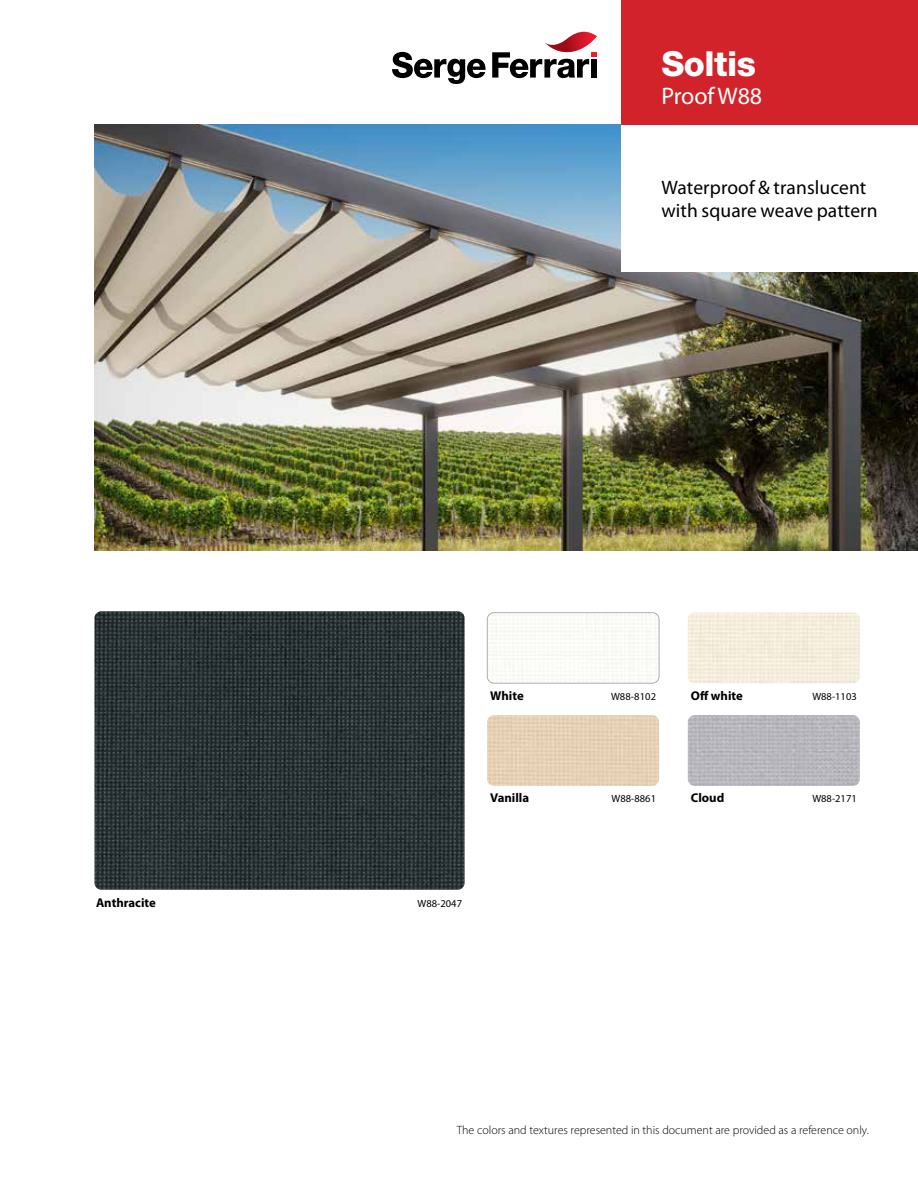
<style>
.page{position:relative;width:918px;height:1188px;background:#fff}
.page>*{position:absolute;margin:0;border:0;box-sizing:border-box;transform-origin:0 0}
.t1{font:800 34.5px "Helvetica Neue LT Std";letter-spacing:-.015em;color:#fff}
.t2{font:24px "Myriad Pro";letter-spacing:-.005em;color:#fff}
.t3{font:19.5px/22.5px "Myriad Pro";letter-spacing:.005em;color:#000}
.t4{font:700 12.75px "Myriad Pro";color:#000}
.t5{font:300 12px "Myriad Pro";color:#000}
.t6{font:10.5px "Myriad Pro";color:#000}
</style>
<div class="page">
<img style="left:487px;top:613px;width:172px;height:70px">
<div style="left:487px;top:613px;width:172px;height:70px;border:1px solid #abafae;border-radius:7px"></div>
<div style="left:688px;top:612px;width:172px;height:71px;background:#f4eddc"></div>
<img style="left:487px;top:715px;width:172px;height:71px">
<img style="left:688px;top:715px;width:172px;height:71px">
<img style="left:94px;top:611px;width:371px;height:279px">
<img style="left:94px;top:125px;width:824px;height:425px">
<svg style="left:392px;top:52px;width:94px;height:32px"></svg>
<svg style="left:492px;top:32px;width:105px;height:46px"></svg>
<div style="left:621px;top:124px;width:297px;height:148px;background:#fff"></div>
<div style="left:621px;top:0;width:297px;height:125px;background:#d2232a"></div>
<h1 class="t1" style="left:662px;top:44px;width:96px">Soltis</h1>
<h2 class="t2" style="left:662px;top:81px;width:102px">Proof W88</h2>
<h3 class="t3" style="left:662px;top:176px;width:218px">Waterproof &amp; translucent with square weave pattern</h3>
<p class="t4" style="left:490px;top:688px;width:35px">White</p>
<p class="t6" style="left:611px;top:690px;width:47px">W88-8102</p>
<p class="t4" style="left:691px;top:688px;width:54px">Off white</p>
<p class="t6" style="left:812px;top:690px;width:46px">W88-1103</p>
<p class="t4" style="left:490px;top:791px;width:41px">Vanilla</p>
<p class="t6" style="left:612px;top:792px;width:46px">W88-8861</p>
<p class="t4" style="left:691px;top:791px;width:35px">Cloud</p>
<p class="t6" style="left:812px;top:792px;width:46px">W88-2171</p>
<p class="t4" style="left:96px;top:896px;width:61px">Anthracite</p>
<p class="t6" style="left:418px;top:897px;width:46px">W88-2047</p>
<p class="t5" style="left:457px;top:1123px;width:414px">The colors and textures represented in this document are provided as a reference only.</p>
</div>
